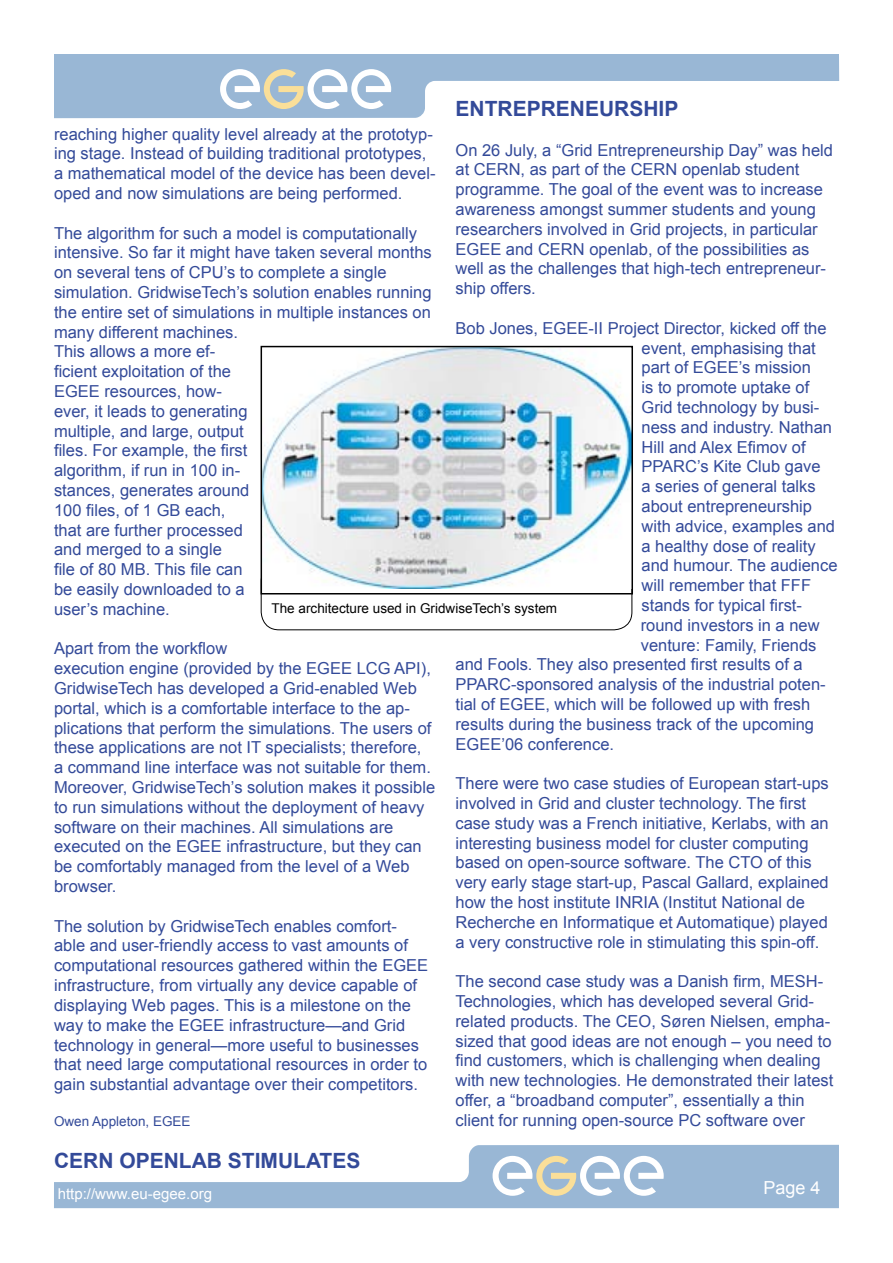
<style>
.page{position:relative;width:893px;height:1263px;background:#fff}
.page>*{position:absolute;margin:0;border:0;box-sizing:border-box;transform-origin:0 0}
.t1{font:700 21px "Arial";color:#334a99}
.t2{font:18px "Arial";color:#fff}
.t3{font:16.5px/19.8px "Arial";color:#334a99}
.t4{font:15px "Arial";color:#fff}
.t5{font:13.5px "Arial";color:#000}
.t6{font:13.5px "Arial";color:#334a99}
</style>
<div class="page">
<svg style="left:54px;top:1145px;width:785px;height:63px;fill:#99b7d5"></svg>
<svg style="left:54px;top:54px;width:785px;height:64px;fill:#99b7d5"></svg>
<svg style="left:493px;top:1156px;width:171px;height:40px"></svg>
<svg style="left:220px;top:69px;width:171px;height:40px"></svg>
<div style="left:261px;top:563px;width:371px;height:67px;border:1px solid #000;border-radius:18px"></div>
<img style="left:264px;top:349px;width:366px;height:240px">
<div style="left:261px;top:346px;width:372px;height:248px;border:2px solid #000"></div>
<p class="t1" style="left:455px;top:95px;width:15px">ENTRE</p>
<p class="t1" style="left:527px;top:95px;width:30px">PRENEURS</p>
<p class="t1" style="left:643px;top:95px;width:37px">HIP</p>
<p class="t3" style="left:455px;top:140px;width:379px">On 26 July, a “Grid Entrepreneurship Day” was held at CERN, as part of the CERN openlab student programme. The goal of the event was to increase awareness amongst summer students and young researchers involved in Grid projects, in particular EGEE and CERN openlab, of the possibilities as well as the challenges that high-tech entrepreneur&shy;ship offers.</p>
<p class="t3" style="left:455px;top:318px;width:373px">Bob Jones, EGEE-II Project Director, kicked off the</p>
<p class="t3" style="left:641px;top:338px;width:176px">event, emphasising that</p>
<p class="t3" style="left:641px;top:358px;width:171px">part of EGEE’s mission</p>
<p class="t3" style="left:641px;top:378px;width:169px">is to promote uptake of</p>
<p class="t3" style="left:641px;top:397px;width:179px">Grid technology by busi-</p>
<p class="t3" style="left:641px;top:417px;width:192px">ness and industry. Nathan</p>
<p class="t3" style="left:641px;top:437px;width:166px">Hill and Alex Efimov of</p>
<p class="t3" style="left:641px;top:457px;width:181px">PPARC’s Kite Club gave</p>
<p class="t3" style="left:641px;top:477px;width:176px">a series of general talks</p>
<p class="t3" style="left:641px;top:496px;width:172px">about entrepreneurship</p>
<p class="t3" style="left:641px;top:516px;width:195px">with advice, examples and</p>
<p class="t3" style="left:641px;top:536px;width:176px">a healthy dose of reality</p>
<p class="t3" style="left:641px;top:556px;width:198px">and humour. The audience</p>
<p class="t3" style="left:641px;top:576px;width:171px">will remember that FFF</p>
<p class="t3" style="left:641px;top:595px;width:162px">stands for typical first-</p>
<p class="t3" style="left:641px;top:615px;width:180px">round investors in a new</p>
<p class="t3" style="left:641px;top:635px;width:177px">venture: Family, Friends</p>
<p class="t3" style="left:455px;top:655px;width:349px">and Fools. They also presented first results of a</p>
<p class="t3" style="left:455px;top:675px;width:372px">PPARC-sponsored analysis of the industrial poten-</p>
<p class="t3" style="left:455px;top:694px;width:356px">tial of EGEE, which will be followed up with fresh</p>
<p class="t3" style="left:455px;top:714px;width:360px">results during the business track of the upcoming</p>
<p class="t3" style="left:455px;top:734px;width:160px">EGEE’06 conference.</p>
<p class="t3" style="left:455px;top:774px;width:375px">There were two case studies of European start-ups involved in Grid and cluster technology. The first case study was a French initiative, Kerlabs, with an interesting business model for cluster computing based on open-source software. The CTO of this very early stage start-up, Pascal Gallard, explained how the host institute INRIA (Institut National de Recherche en Informatique et Automatique) played a very constructive role in stimulating this spin-off.</p>
<p class="t3" style="left:455px;top:972px;width:379px">The second case study was a Danish firm, MESH-Technologies, which has developed several Grid&shy;related products. The CEO, Søren Nielsen, empha&shy;sized that good ideas are not enough – you need to find customers, which is challenging when dealing with new technologies. He demonstrated their latest offer, a “broadband computer”, essentially a thin client for running open-source PC software over</p>
<p class="t3" style="left:54px;top:124px;width:383px">reaching higher quality level already at the prototyp&shy;ing stage. Instead of building traditional prototypes, a mathematical model of the device has been devel&shy;oped and now simulations are being performed.</p>
<p class="t3" style="left:54px;top:223px;width:379px">The algorithm for such a model is computationally intensive. So far it might have taken several months on several tens of CPU’s to complete a single simulation. GridwiseTech’s solution enables running the entire set of simulations in multiple instances on many different machines.<br>This allows a more ef-<br>ficient exploitation of the<br>EGEE resources, how-<br>ever, it leads to generating<br>multiple, and large, output<br>files. For example, the first<br>algorithm, if run in 100 in-<br>stances, generates around<br>100 files, of 1 GB each,<br>that are further processed<br>and merged to a single<br>file of 80 MB. This file can<br>be easily downloaded to a<br>user’s machine.</p>
<p class="t3" style="left:54px;top:639px;width:383px">Apart from the workflow<br>execution engine (provided by the EGEE LCG API), GridwiseTech has developed a Grid-enabled Web portal, which is a comfortable interface to the ap&shy;plications that perform the simulations. The users of these applications are not IT specialists; therefore,<br>a command line interface was not suitable for them.<br>Moreover, GridwiseTech’s solution makes it possible to run simulations without the deployment of heavy software on their machines. All simulations are executed on the EGEE infrastructure, but they can be comfortably managed from the level of a Web browser.</p>
<p class="t3" style="left:54px;top:916px;width:376px">The solution by GridwiseTech enables comfort&shy;able and user-friendly access to vast amounts of computational resources gathered within the EGEE infrastructure, from virtually any device capable of displaying Web pages. This is a milestone on the way to make the EGEE infrastructure—and Grid technology in general—more useful to businesses that need large computational resources in order to gain substantial advantage over their competitors.</p>
<p class="t6" style="left:54px;top:1112px;width:138px">Owen Appleton, EGEE</p>
<p class="t1" style="left:54px;top:1146px;width:110px">CERN OPENL</p>
<p class="t1" style="left:192px;top:1146px;width:50px">AB STIMUL</p>
<p class="t1" style="left:306px;top:1146px;width:28px">ATES</p>
<p class="t5" style="left:272px;top:599px;width:287px">The architecture used in GridwiseTech’s system</p>
<p class="t4" style="left:58px;top:1184px;width:156px">http://www.eu-egee.org</p>
<p class="t2" style="left:763px;top:1176px;width:44px">Page</p>
</div>
